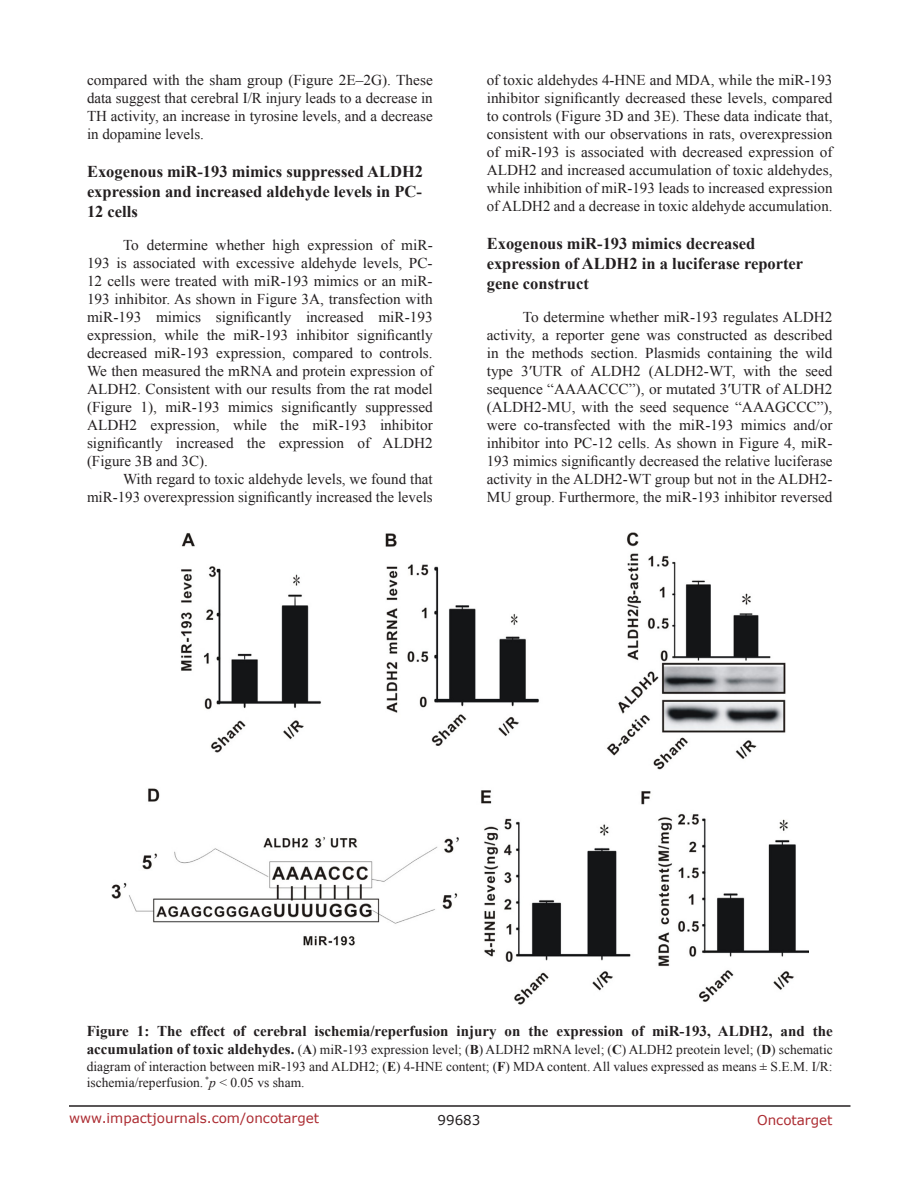
<style>
.page{position:relative;width:918px;height:1188px;background:#fff}
.page>*{position:absolute;margin:0;border:0;box-sizing:border-box;transform-origin:0 0}
.SubHeading_middle{font:700 16.5px/19.8px "Times New Roman";color:#231f20;text-align:justify}
.BodyText{font:15px/18px "Times New Roman";color:#231f20;text-align:justify}
.FigureText{font:700 15px "Times New Roman";color:#231f20}
.FigureText-2{font:13.5px/16.2px "Times New Roman";color:#231f20;text-align:justify}
.t1{font:13.5px "Verdana";color:#ac2b31}
.t2{font:13.5px "Verdana";color:#231f20}
.s1{font-weight:700;font-size:15px}
.s2{font-weight:700}
.s3{font-style:italic}
</style>
<div class="page">
<hr style="left:69px;top:1105px;width:781px;height:2px;background:#231f20">
<img style="left:111px;top:532px;width:697px;height:473px">
<p class="BodyText" style="left:87px;top:71px;width:347px">compared with the sham group (Figure 2E–2G). These data suggest that cerebral I/R injury leads to a decrease in TH activity, an increase in tyrosine levels, and a decrease in dopamine levels.</p>
<p class="SubHeading_middle" style="left:87px;top:161px;width:338px">Exogenous miR-193 mimics suppressed ALDH2 expression and increased aldehyde levels in PC-12 cells</p>
<p class="BodyText" style="left:87px;top:236px;width:347px;text-indent:36px">To determine whether high expression of miR-193 is associated with excessive aldehyde levels, PC-12 cells were treated with miR-193 mimics or an miR-193 inhibitor. As shown in Figure 3A, transfection with miR-193 mimics significantly increased miR-193 expression, while the miR-193 inhibitor significantly decreased miR-193 expression, compared to controls.<br>We then measured the mRNA and protein expression of ALDH2. Consistent with our results from the rat model (Figure 1), miR-193 mimics significantly suppressed ALDH2 expression, while the miR-193 inhibitor significantly increased the expression of ALDH2 (Figure 3B and 3C).</p>
<p class="BodyText" style="left:87px;top:470px;width:347px;text-align:right">With regard to toxic aldehyde levels, we found that miR-193 overexpression significantly increased the levels</p>
<p class="BodyText" style="left:487px;top:71px;width:347px">of toxic aldehydes 4-HNE and MDA, while the miR-193 inhibitor significantly decreased these levels, compared to controls (Figure 3D and 3E). These data indicate that, consistent with our observations in rats, overexpression of miR-193 is associated with decreased expression of ALDH2 and increased accumulation of toxic aldehydes, while inhibition of miR-193 leads to increased expression of ALDH2 and a decrease in toxic aldehyde accumulation.</p>
<p class="SubHeading_middle" style="left:487px;top:233px;width:318px;text-align:left">Exogenous miR-193 mimics decreased expression of ALDH2 in a luciferase reporter gene construct</p>
<p class="BodyText" style="left:487px;top:308px;width:347px;text-indent:36px">To determine whether miR-193 regulates ALDH2 activity, a reporter gene was constructed as described in the methods section. Plasmids containing the wild type 3′UTR of ALDH2 (ALDH2-WT, with the seed sequence “AAAACCC”), or mutated 3′UTR of ALDH2 (ALDH2-MU, with the seed sequence “AAAGCCC”), were co-transfected with the miR-193 mimics and/or inhibitor into PC-12 cells. As shown in Figure 4, miR-193 mimics significantly decreased the relative luciferase activity in the ALDH2-WT group but not in the ALDH2- MU group. Furthermore, the miR-193 inhibitor reversed</p>
<p class="FigureText" style="left:87px;top:1021px;width:747px">Figure 1: The effect of cerebral ischemia/reperfusion injury on the expression of miR-193, ALDH2, and the</p>
<p class="FigureText-2" style="left:87px;top:1041px;width:748px"><span class="s1">accumulation of toxic aldehydes.</span> (<span class="s2">A</span>) miR-193 expression level; (<span class="s2">B</span>) ALDH2 mRNA level; (<span class="s2">C</span>) ALDH2 preotein level; (<span class="s2">D</span>) schematic diagram of interaction between miR-193 and ALDH2; (<span class="s2">E</span>) 4-HNE content; (<span class="s2">F</span>) MDA content. All values expressed as means ± S.E.M. I/R: ischemia/reperfusion. <sup>*</sup><span class="s3">p</span> &lt; 0.05 vs sham.</p>
<p class="t1" style="left:69px;top:1109px;width:252px">www.impactjournals.com/oncotarget</p>
<p class="t2" style="left:438px;top:1111px;width:44px">99683</p>
<p class="t1" style="left:757px;top:1111px;width:77px">Oncotarget</p>
</div>
